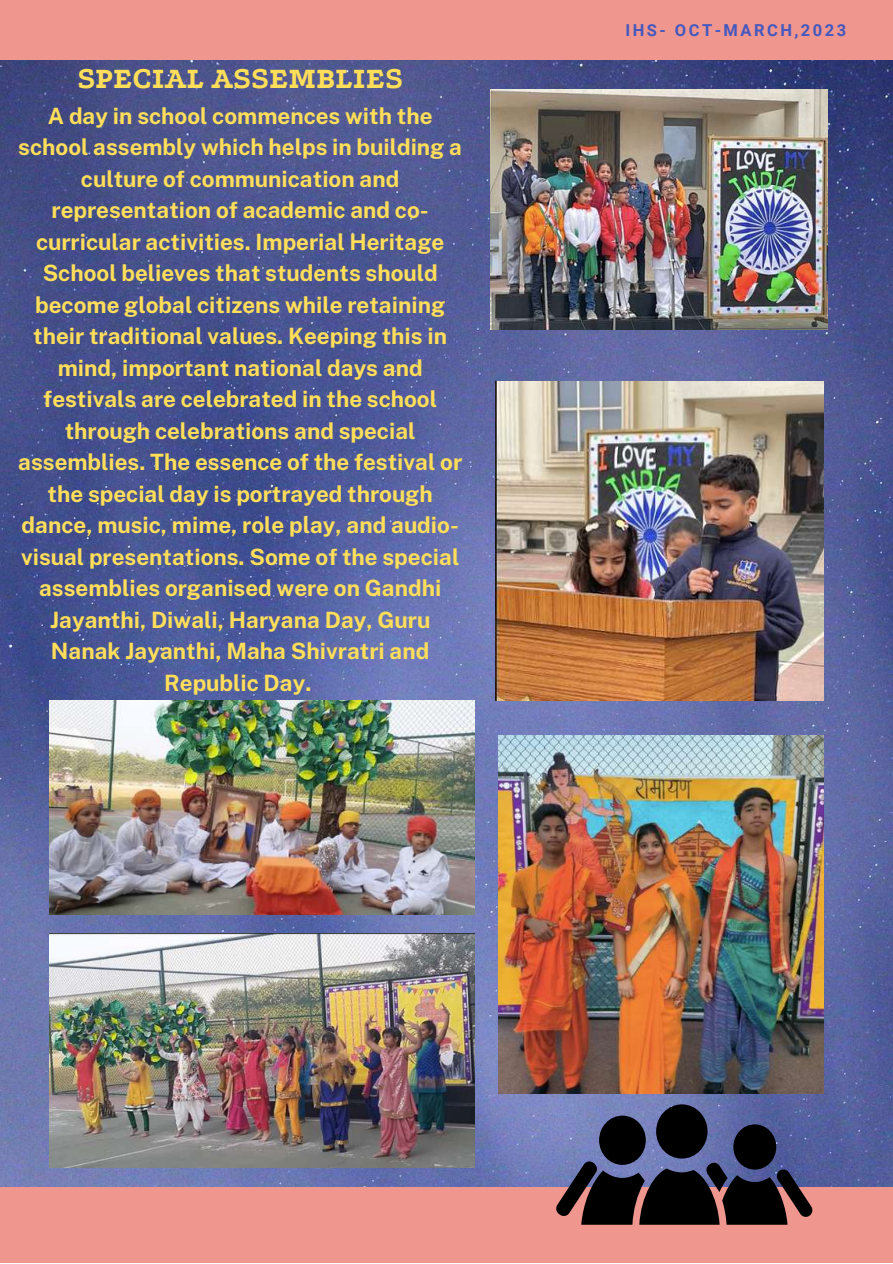
<style>
.page{position:relative;width:893px;height:1264px;background:#fff}
.page>*{position:absolute;margin:0;border:0;box-sizing:border-box;transform-origin:0 0}
.t1{font:800 31.5px "Podkova";color:#ffde59}
.t2{font:700 22.5px/31.5px "Public Sans";color:#ffde59;text-align:center}
.t3{font:700 16.5px "Roboto";letter-spacing:.15em;color:#4458be}
</style>
<div class="page">
<img style="left:0;top:60px;width:892px;height:1127px">
<div style="left:0;top:0;width:892px;height:60px;background:#ef968f"></div>
<div style="left:0;top:1187px;width:892px;height:75px;background:#ef968f"></div>
<div style="left:656px;top:1104px;width:51px;height:54px;background:#000;border-radius:50%"></div>
<div style="left:733px;top:1124px;width:43px;height:45px;background:#000;border-radius:50%"></div>
<div style="left:599px;top:1115px;width:46px;height:49px;background:#000;border-radius:50%"></div>
<svg style="left:553px;top:1158px;width:261px;height:66px;background:#372f3e"></svg>
<img style="left:490px;top:89px;width:337px;height:241px">
<img style="left:49px;top:700px;width:425px;height:214px">
<img style="left:496px;top:381px;width:327px;height:319px">
<img style="left:498px;top:735px;width:325px;height:358px">
<img style="left:49px;top:933px;width:425px;height:234px">
<h1 class="t1" style="left:77px;top:61px;width:327px">SPECIAL ASSEMBLIES</h1>
<p class="t2" style="left:18px;top:100px;width:445px">A day in school commences with the school assembly which helps in building a culture of communication and representation of academic and co&shy;curricular activities. Imperial Heritage School believes that students should become global citizens while retaining their traditional values. Keeping this in mind, important national days and festivals are celebrated in the school through celebrations and special assemblies. The essence of the festival or the special day is portrayed through dance, music, mime, role play, and audio&shy;visual presentations. Some of the special assemblies organised were on Gandhi Jayanthi, Diwali, Haryana Day, Guru Nanak Jayanthi, Maha Shivratri and Republic Day.</p>
<p class="t3" style="left:625px;top:20px;width:222px">IHS- OCT-MARCH,2023</p>
</div>
